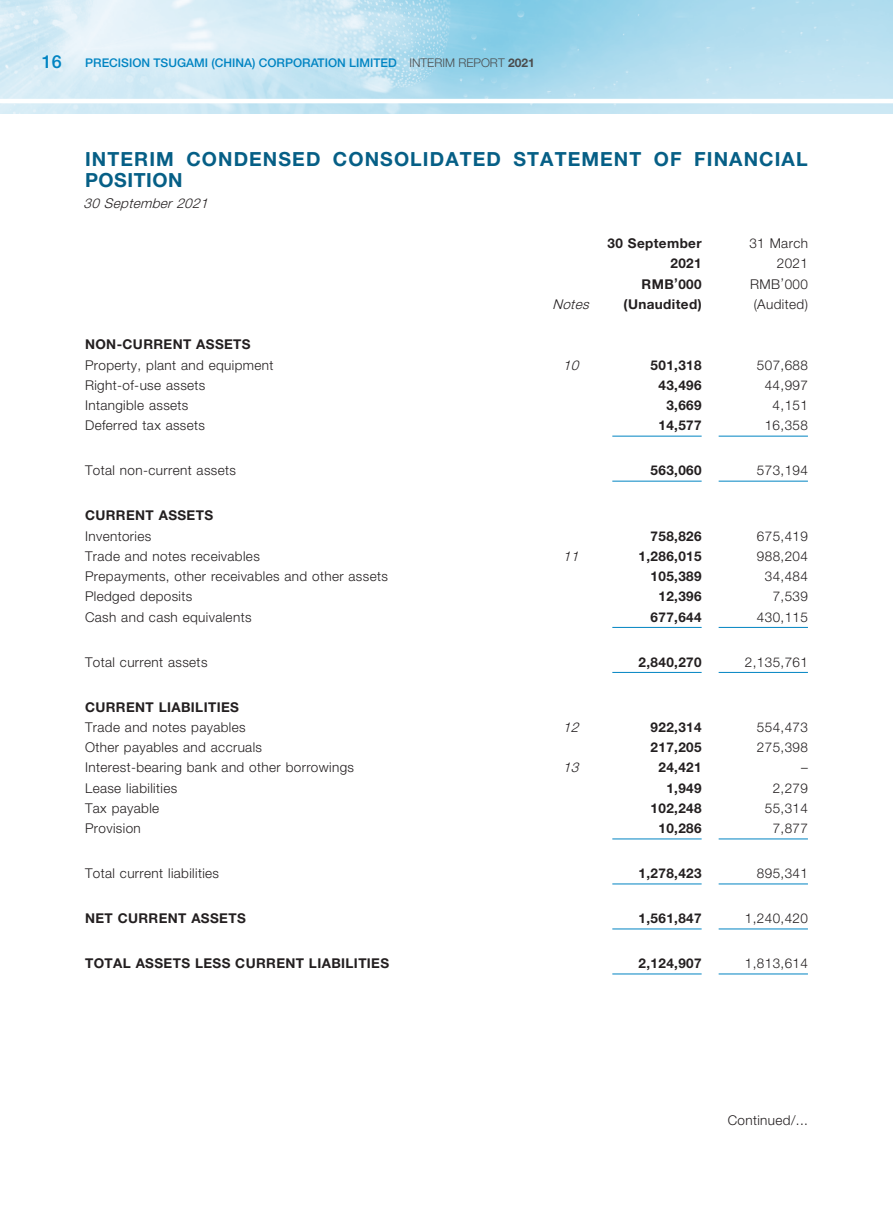
<style>
.page{position:relative;width:893px;height:1212px;background:#fff}
.page>*{position:absolute;margin:0;border:0;box-sizing:border-box;transform-origin:0 0}
.t1{font:700 19.5px/21px "Helvetica Neue LT Std";letter-spacing:.055em;color:#065f86}
.t2{font:500 18px "Helvetica Neue LT Std";color:#0084c2}
.t3{font:300 13.5px "Helvetica Neue LT Std";letter-spacing:.03em;color:#231f20}
.t4{font:700 13.5px "Helvetica Neue LT Std";letter-spacing:.03em;color:#231f20}
.t5{font:italic 300 13.5px "Helvetica Neue LT Std";color:#231f20}
.t6{font:500 12px "Helvetica Neue LT Std";color:#0084c2}
.s1{font-weight:300;color:#4b4c4d}
.s2{font-weight:700;color:#4b4c4d}
</style>
<div class="page">
<img style="left:0;top:0;width:893px;height:114px">
<hr style="left:0;top:99px;width:893px;height:4px;background:#fff">
<hr style="left:612px;top:436px;width:90px;height:1px;background:#0084c2">
<hr style="left:719px;top:436px;width:89px;height:1px;background:#0084c2">
<hr style="left:612px;top:481px;width:90px;height:1px;background:#0084c2">
<hr style="left:719px;top:481px;width:89px;height:1px;background:#0084c2">
<hr style="left:612px;top:627px;width:90px;height:1px;background:#0084c2">
<hr style="left:719px;top:627px;width:89px;height:1px;background:#0084c2">
<hr style="left:612px;top:672px;width:90px;height:1px;background:#0084c2">
<hr style="left:719px;top:672px;width:89px;height:1px;background:#0084c2">
<hr style="left:612px;top:838px;width:90px;height:1px;background:#0084c2">
<hr style="left:719px;top:838px;width:89px;height:1px;background:#0084c2">
<hr style="left:612px;top:883px;width:90px;height:1px;background:#0084c2">
<hr style="left:719px;top:883px;width:89px;height:1px;background:#0084c2">
<hr style="left:612px;top:928px;width:90px;height:1px;background:#0084c2">
<hr style="left:719px;top:928px;width:89px;height:1px;background:#0084c2">
<hr style="left:612px;top:973px;width:90px;height:1px;background:#0084c2">
<hr style="left:719px;top:973px;width:89px;height:1px;background:#0084c2">
<h2 class="t2" style="left:42px;top:51px;width:22px">16</h2>
<p class="t6" style="left:85px;top:56px;width:451px">PRECISION TSUGAMI (CHINA) CORPORATION LIMITED <span class="s1">INTERIM REPORT</span> <span class="s2">2021</span></p>
<h1 class="t1" style="left:85px;top:148px;width:724px">INTERIM CONDENSED CONSOLIDATED STATEMENT OF FINANCIAL<br>POSITION</h1>
<p class="t5" style="left:84px;top:194px;width:130px">30 September2021</p>
<p class="t4" style="left:608px;top:235px;width:96px">30 September</p>
<p class="t3" style="left:749px;top:235px;width:60px">31 March</p>
<p class="t4" style="left:670px;top:255px;width:33px">2021</p>
<p class="t3" style="left:777px;top:255px;width:33px">2021</p>
<p class="t4" style="left:642px;top:275px;width:62px">RMB’000</p>
<p class="t3" style="left:750px;top:275px;width:59px">RMB’000</p>
<p class="t5" style="left:553px;top:296px;width:42px">Notes</p>
<p class="t4" style="left:624px;top:296px;width:80px">(Unaudited)</p>
<p class="t3" style="left:754px;top:296px;width:56px">(Audited)</p>
<p class="t4" style="left:85px;top:336px;width:167px">NON-CURRENT ASSETS</p>
<p class="t3" style="left:85px;top:356px;width:190px">Property, plant and equipment</p>
<p class="t5" style="left:563px;top:356px;width:21px">10</p>
<p class="t4" style="left:651px;top:356px;width:53px">501,318</p>
<p class="t3" style="left:757px;top:356px;width:53px">507,688</p>
<p class="t3" style="left:85px;top:377px;width:122px">Right-of-use assets</p>
<p class="t4" style="left:658px;top:377px;width:45px">43,496</p>
<p class="t3" style="left:765px;top:377px;width:45px">44,997</p>
<p class="t3" style="left:85px;top:397px;width:105px">Intangible assets</p>
<p class="t4" style="left:666px;top:397px;width:37px">3,669</p>
<p class="t3" style="left:773px;top:397px;width:37px">4,151</p>
<p class="t3" style="left:85px;top:417px;width:122px">Deferred tax assets</p>
<p class="t4" style="left:658px;top:417px;width:45px">14,577</p>
<p class="t3" style="left:765px;top:417px;width:45px">16,358</p>
<p class="t3" style="left:85px;top:462px;width:152px">Total non-current assets</p>
<p class="t4" style="left:651px;top:462px;width:53px">563,060</p>
<p class="t3" style="left:757px;top:462px;width:53px">573,194</p>
<p class="t4" style="left:85px;top:507px;width:130px">CURRENT ASSETS</p>
<p class="t3" style="left:85px;top:527px;width:68px">Inventories</p>
<p class="t4" style="left:651px;top:527px;width:53px">758,826</p>
<p class="t3" style="left:757px;top:527px;width:53px">675,419</p>
<p class="t3" style="left:85px;top:548px;width:176px">Trade and notes receivables</p>
<p class="t5" style="left:563px;top:548px;width:21px">11</p>
<p class="t4" style="left:639px;top:548px;width:65px">1,286,015</p>
<p class="t3" style="left:757px;top:548px;width:53px">988,204</p>
<p class="t3" style="left:85px;top:568px;width:304px">Prepayments, other receivables and other assets</p>
<p class="t4" style="left:651px;top:568px;width:53px">105,389</p>
<p class="t3" style="left:765px;top:568px;width:45px">34,484</p>
<p class="t3" style="left:85px;top:588px;width:109px">Pledged deposits</p>
<p class="t4" style="left:658px;top:588px;width:45px">12,396</p>
<p class="t3" style="left:773px;top:588px;width:37px">7,539</p>
<p class="t3" style="left:85px;top:608px;width:168px">Cash and cash equivalents</p>
<p class="t4" style="left:651px;top:608px;width:53px">677,644</p>
<p class="t3" style="left:757px;top:608px;width:53px">430,115</p>
<p class="t3" style="left:85px;top:653px;width:124px">Total current assets</p>
<p class="t4" style="left:639px;top:653px;width:65px">2,840,270</p>
<p class="t3" style="left:745px;top:653px;width:65px">2,135,761</p>
<p class="t4" style="left:85px;top:698px;width:155px">CURRENT LIABILITIES</p>
<p class="t3" style="left:85px;top:719px;width:162px">Trade and notes payables</p>
<p class="t5" style="left:563px;top:719px;width:21px">12</p>
<p class="t4" style="left:651px;top:719px;width:53px">922,314</p>
<p class="t3" style="left:757px;top:719px;width:53px">554,473</p>
<p class="t3" style="left:85px;top:739px;width:179px">Other payables and accruals</p>
<p class="t4" style="left:651px;top:739px;width:53px">217,205</p>
<p class="t3" style="left:757px;top:739px;width:53px">275,398</p>
<p class="t3" style="left:85px;top:759px;width:271px">Interest-bearing bank and other borrowings</p>
<p class="t5" style="left:563px;top:759px;width:21px">13</p>
<p class="t4" style="left:658px;top:759px;width:45px">24,421</p>
<p class="t3" style="left:801px;top:759px;width:8px">–</p>
<p class="t3" style="left:85px;top:779px;width:94px">Lease liabilities</p>
<p class="t4" style="left:666px;top:779px;width:37px">1,949</p>
<p class="t3" style="left:773px;top:779px;width:37px">2,279</p>
<p class="t3" style="left:85px;top:800px;width:76px">Tax payable</p>
<p class="t4" style="left:651px;top:800px;width:53px">102,248</p>
<p class="t3" style="left:765px;top:800px;width:45px">55,314</p>
<p class="t3" style="left:85px;top:820px;width:57px">Provision</p>
<p class="t4" style="left:658px;top:820px;width:45px">10,286</p>
<p class="t3" style="left:773px;top:820px;width:37px">7,877</p>
<p class="t3" style="left:85px;top:865px;width:136px">Total current liabilities</p>
<p class="t4" style="left:639px;top:865px;width:65px">1,278,423</p>
<p class="t3" style="left:757px;top:865px;width:53px">895,341</p>
<p class="t4" style="left:85px;top:910px;width:162px">NET CURRENT ASSETS</p>
<p class="t4" style="left:639px;top:910px;width:65px">1,561,847</p>
<p class="t3" style="left:745px;top:910px;width:65px">1,240,420</p>
<p class="t4" style="left:85px;top:955px;width:306px">TOTAL ASSETS LESS CURRENT LIABILITIES</p>
<p class="t4" style="left:639px;top:955px;width:65px">2,124,907</p>
<p class="t3" style="left:745px;top:955px;width:65px">1,813,614</p>
<p class="t3" style="left:728px;top:1112px;width:82px">Continued/...</p>
</div>
